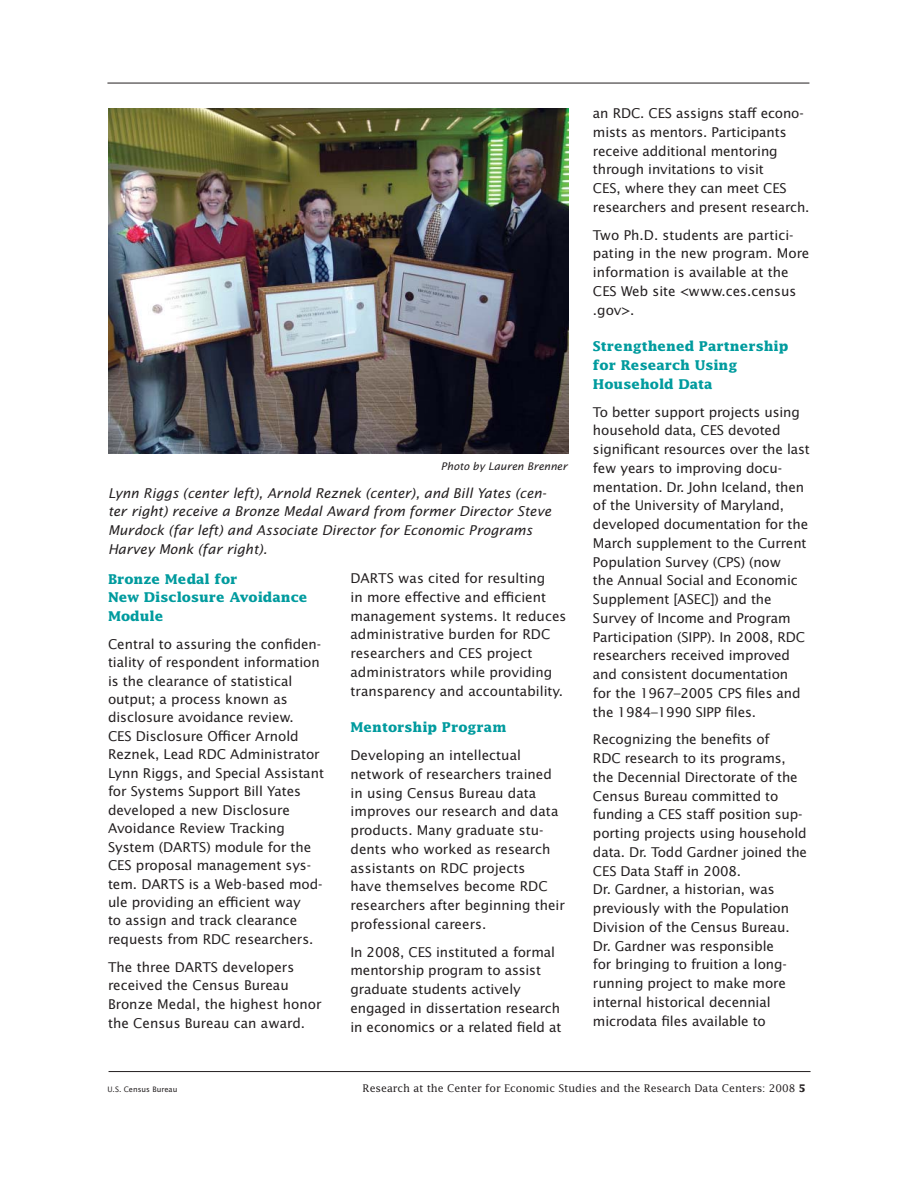
<style>
.page{position:relative;width:918px;height:1188px;background:#fff}
.page>*{position:absolute;margin:0;border:0;box-sizing:border-box;transform-origin:0 0}
.t1{font:13.5px/18.8px "Lucida Sans";letter-spacing:-.01em;color:#231f20}
.t2{font:italic 13.5px/18.8px "Lucida Sans";color:#231f20}
.t3{font:700 13.5px/18.8px "Lucida";color:#009b9e}
.t4{font:10.5px "Lucida";color:#231f20}
.t5{font:italic 10.5px "Lucida Sans";color:#231f20}
.t6{font:7.5px "Lucida Sans";color:#231f20}
.s1{font-weight:700}
</style>
<div class="page">
<hr style="left:107px;top:83px;width:702px;height:1px;background:#231f20">
<hr style="left:109px;top:1071px;width:702px;height:1px;background:#231f20">
<img style="left:108px;top:108px;width:460px;height:346px">
<p class="t5" style="left:441px;top:462px;width:128px">Photo by Lauren Brenner</p>
<p class="t2" style="left:108px;top:484px;width:445px">Lynn Riggs (center left), Arnold Reznek (center), and Bill Yates (cen&shy;ter right) receive a Bronze Medal Award from former Director Steve Murdock (far left) and Associate Director for Economic Programs Harvey Monk (far right).</p>
<p class="t3" style="left:108px;top:570px;width:201px">Bronze Medal for<br>New Disclosure Avoidance<br>Module</p>
<p class="t1" style="left:108px;top:636px;width:218px">Central to assuring the confiden&shy;tiality of respondent information is the clearance of statistical output; a process known as disclosure avoidance review.<br>CES Disclosure Officer Arnold<br>Reznek, Lead RDC Administrator<br>Lynn Riggs, and Special Assistant for Systems Support Bill Yates developed a new Disclosure<br>Avoidance Review Tracking<br>System (DARTS) module for the<br>CES proposal management sys&shy;tem. DARTS is a Web-based mod&shy;ule providing an efficient way<br>to assign and track clearance requests from RDC researchers.</p>
<p class="t1" style="left:108px;top:958px;width:215px">The three DARTS developers received the Census Bureau<br>Bronze Medal, the highest honor the Census Bureau can award.</p>
<p class="t1" style="left:350px;top:570px;width:217px">DARTS was cited for resulting<br>in more effective and efficient management systems. It reduces administrative burden for RDC researchers and CES project administrators while providing transparency and accountability.</p>
<p class="t3" style="left:351px;top:719px;width:157px">Mentorship Program</p>
<p class="t1" style="left:351px;top:747px;width:216px">Developing an intellectual network of researchers trained in using Census Bureau data improves our research and data products. Many graduate stu&shy;dents who worked as research assistants on RDC projects<br>have themselves become RDC researchers after beginning their professional careers.</p>
<p class="t1" style="left:351px;top:943px;width:212px">In 2008, CES instituted a formal mentorship program to assist graduate students actively engaged in dissertation research in economics or a related field at</p>
<p class="t1" style="left:593px;top:105px;width:218px">an RDC. CES assigns staff econo&shy;mists as mentors. Participants receive additional mentoring through invitations to visit<br>CES, where they can meet CES researchers and present research.</p>
<p class="t1" style="left:593px;top:226px;width:218px">Two Ph.D. students are partici&shy;pating in the new program. More information is available at the<br>CES Web site &lt;www.ces.census .gov&gt;.</p>
<p class="t3" style="left:593px;top:338px;width:197px">Strengthened Partnership for Research Using<br>Household Data</p>
<p class="t1" style="left:593px;top:403px;width:218px">To better support projects using household data, CES devoted significant resources over the last few years to improving docu&shy;mentation. Dr. John Iceland, then of the University of Maryland, developed documentation for the<br>March supplement to the Current<br>Population Survey (CPS) (now<br>the Annual Social and Economic<br>Supplement [ASEC]) and the<br>Survey of Income and Program<br>Participation (SIPP). In 2008, RDC researchers received improved and consistent documentation for the 1967–2005 CPS files and the 1984–1990 SIPP files.</p>
<p class="t1" style="left:593px;top:731px;width:216px">Recognizing the benefits of<br>RDC research to its programs, the Decennial Directorate of the<br>Census Bureau committed to funding a CES staff position sup&shy;porting projects using household data. Dr. Todd Gardner joined the<br>CES Data Staff in 2008.<br>Dr. Gardner, a historian, was previously with the Population<br>Division of the Census Bureau.<br>Dr. Gardner was responsible<br>for bringing to fruition a long&shy;running project to make more internal historical decennial microdata files available to</p>
<p class="t6" style="left:107px;top:1086px;width:71px">U.S. Census Bureau</p>
<p class="t4" style="left:363px;top:1084px;width:445px">Research at the Center for Economic Studies and the Research Data Centers: 2008 <span class="s1">5</span></p>
</div>
